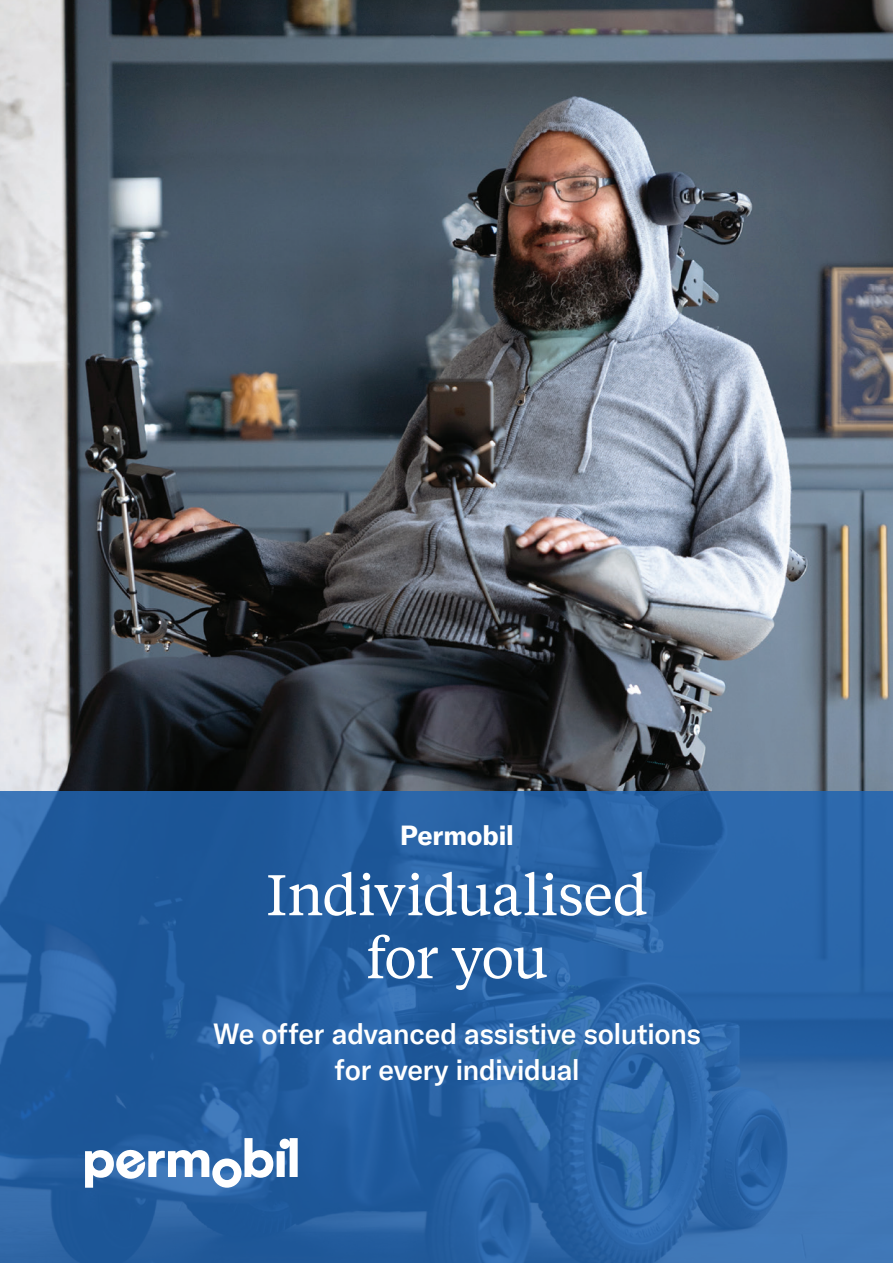
<style>
.page{position:relative;width:893px;height:1263px;background:#fff}
.page>*{position:absolute;margin:0;border:0;box-sizing:border-box;transform-origin:0 0}
.t1{font:57px/63px "Tiempos Text";letter-spacing:-.01em;color:#fff;text-align:center}
.t2{font:500 28.5px/36px "GT America";letter-spacing:-.005em;color:#fff;text-align:center}
.t3{font:700 27px "GT America";letter-spacing:-.005em;color:#fff}
</style>
<div class="page">
<img style="left:0;top:0;width:893px;height:792px">
<svg style="left:0;top:792px;width:893px;height:471px;background:#2761a3"></svg>
<svg style="left:85px;top:1138px;width:213px;height:50px"></svg>
<p class="t3" style="left:400px;top:819px;width:115px">Permobil</p>
<p class="t1" style="left:266px;top:861px;width:383px">Individualised for you</p>
<p class="t2" style="left:213px;top:1016px;width:489px">We offer advanced assistive solutions for every individual</p>
</div>
